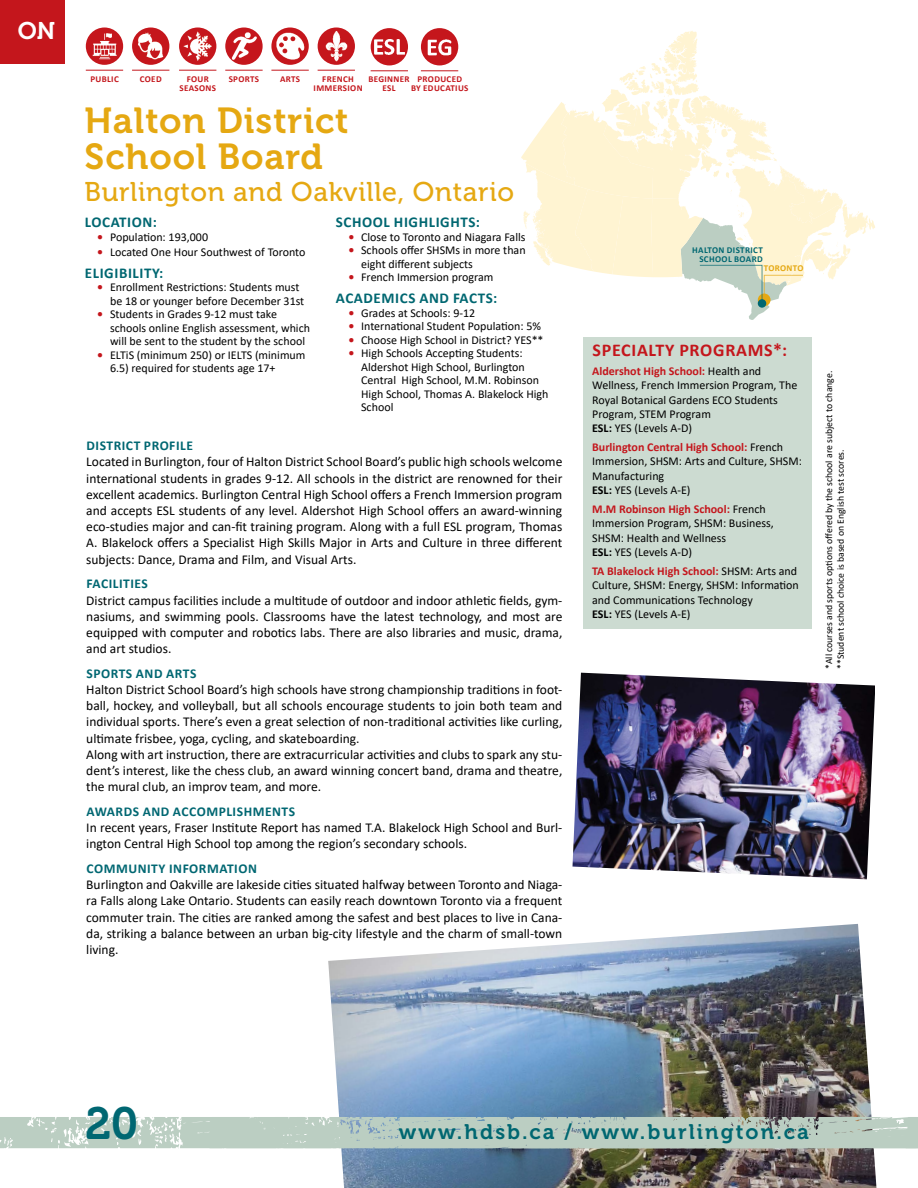
<style>
.page{position:relative;width:918px;height:1188px;background:#fff}
.page>*{position:absolute;margin:0;border:0;box-sizing:border-box;transform-origin:0 0}
.t1{font:45px "Museo 700";color:#006772}
.t2{font:36px/36px "Museo 700";letter-spacing:.025em;color:#e5a812}
.t3{font:27px "Museo 500";letter-spacing:.025em;color:#e5a812}
.t4{font:24px "Museo 700";color:#fff}
.t5{font:21px "Museo 700";letter-spacing:.1em;color:#006771}
.t6{font:700 18px "Calibri";letter-spacing:.04em;color:#c4161c}
.t7{font:700 15px "Calibri";letter-spacing:.04em;color:#006771}
.t8{font:13.5px/16.2px "Calibri";color:#000;text-align:justify}
.t9{font:700 13.5px "Calibri";letter-spacing:.04em;color:#006772}
.t10{font:12px/14.4px "Calibri";color:#000}
.t11{font:9.75px/11.7px "Calibri";color:#000}
.t12{font:700 9px/9px "Calibri";letter-spacing:.04em;color:#c4161c;text-align:center}
.t13{font:700 9px/9px "Calibri";letter-spacing:.04em;color:#006771;text-align:right}
.t14{font:700 9px "Calibri";letter-spacing:.035em;color:#e5a812}
.s1{font-weight:700;color:#c4161c}
.s2{font-weight:700}
</style>
<div class="page">
<img style="left:328px;top:924px;width:548px;height:264px">
<div style="left:0;top:0;width:64px;height:64px;background:#c4161c"></div>
<img style="left:572px;top:673px;width:303px;height:206px">
<div style="left:584px;top:338px;width:228px;height:291px;background:#ccdbd1"></div>
<svg style="left:521px;top:31px;width:354px;height:289px"></svg>
<div style="left:758px;top:299px;width:8px;height:9px;background:#006771;border-radius:50%"></div>
<img style="left:86px;top:27px;width:37px;height:38px;border-radius:19px">
<img style="left:132px;top:27px;width:37px;height:38px;border-radius:19px">
<img style="left:225px;top:27px;width:38px;height:38px;border-radius:19px">
<img style="left:271px;top:27px;width:38px;height:38px;border-radius:19px">
<img style="left:318px;top:27px;width:37px;height:38px;border-radius:19px">
<img style="left:179px;top:27px;width:37px;height:38px;border-radius:19px">
<hr style="left:86px;top:70px;width:37px;height:1px;background:#c4161c">
<hr style="left:179px;top:70px;width:37px;height:1px;background:#c4161c">
<hr style="left:132px;top:70px;width:37px;height:1px;background:#c4161c">
<hr style="left:225px;top:70px;width:38px;height:1px;background:#c4161c">
<hr style="left:271px;top:70px;width:38px;height:1px;background:#c4161c">
<hr style="left:318px;top:70px;width:37px;height:1px;background:#c4161c">
<svg style="left:0;top:1116px;width:918px;height:33px;background:#baccc2"></svg>
<img style="left:371px;top:28px;width:37px;height:37px;border-radius:19px">
<hr style="left:371px;top:70px;width:37px;height:1px;background:#c4161c">
<img style="left:421px;top:28px;width:37px;height:37px;border-radius:19px">
<hr style="left:421px;top:70px;width:37px;height:1px;background:#c4161c">
<h3 class="t4" style="left:18px;top:18px;width:39px">ON</h3>
<p class="t12" style="left:90px;top:74px;width:30px">PUBLIC</p>
<p class="t12" style="left:179px;top:74px;width:38px">FOUR<br>SEASONS</p>
<p class="t12" style="left:140px;top:74px;width:23px">COED</p>
<p class="t12" style="left:229px;top:74px;width:32px">SPORTS</p>
<p class="t12" style="left:280px;top:74px;width:22px">ARTS</p>
<p class="t12" style="left:314px;top:74px;width:50px">FRENCH<br>IMMERSION</p>
<p class="t12" style="left:368px;top:75px;width:43px">BEGINNER<br>ESL</p>
<p class="t12" style="left:411px;top:75px;width:59px">PRODUCED<br>BY EDUCATIUS</p>
<h2 class="t2" style="left:85px;top:103px;width:266px">Halton District<br>School Board</h2>
<h3 class="t3" style="left:85px;top:177px;width:431px">Burlington and Oakville, Ontario</h3>
<p class="t7" style="left:85px;top:211px;width:74px">LOCATION:</p>
<p class="t10" style="left:97px;top:230px;width:112px"><span class="s1">•</span> Population: 193,000</p>
<p class="t10" style="left:97px;top:244px;width:210px"><span class="s1">•</span> Located One Hour Southwest of Toronto</p>
<p class="t7" style="left:85px;top:262px;width:80px">ELIGIBILITY:</p>
<p class="t10" style="left:110px;top:280px;width:196px;line-height:13.5px;text-indent:-13px"><span class="s1">•</span> Enrollment Restrictions: Students must be 18 or younger before December 31st</p>
<p class="t10" style="left:110px;top:307px;width:202px;line-height:13.5px;text-indent:-13px"><span class="s1">•</span> Students in Grades 9-12 must take schools online English assessment, which will be sent to the student by the school</p>
<p class="t10" style="left:110px;top:348px;width:197px;line-height:13.5px;text-indent:-13px"><span class="s1">•</span> ELTiS (minimum 250) or IELTS (minimum<br>6.5) required for students age 17+</p>
<p class="t7" style="left:336px;top:212px;width:146px">SCHOOL HIGHLIGHTS:</p>
<p class="t10" style="left:348px;top:229px;width:179px"><span class="s1">•</span> Close to Toronto and Niagara Falls</p>
<p class="t10" style="left:361px;top:243px;width:166px;line-height:13.5px;text-indent:-13px"><span class="s1">•</span> Schools offer SHSMs in more than eight different subjects</p>
<p class="t10" style="left:348px;top:270px;width:147px"><span class="s1">•</span> French Immersion program</p>
<p class="t7" style="left:336px;top:288px;width:163px">ACADEMICS AND FACTS:</p>
<p class="t10" style="left:348px;top:305px;width:128px"><span class="s1">•</span> Grades at Schools: 9-12</p>
<p class="t10" style="left:348px;top:319px;width:194px"><span class="s1">•</span> International Student Population: 5%</p>
<p class="t10" style="left:348px;top:332px;width:197px"><span class="s1">•</span> Choose High School in District? YES**</p>
<p class="t10" style="left:361px;top:346px;width:189px;line-height:13.5px;text-indent:-13px"><span class="s1">•</span> High Schools Accepting Students:<br>Aldershot High School, Burlington<br>Central High School, M.M. Robinson<br>High School, Thomas A. Blakelock High<br>School</p>
<p class="t9" style="left:87px;top:436px;width:108px">DISTRICT PROFILE</p>
<p class="t8" style="left:86px;top:453px;width:478px">Located in Burlington, four of Halton District School Board’s public high schools welcome international students in grades 9-12. All schools in the district are renowned for their excellent academics. Burlington Central High School offers a French Immersion program and accepts ESL students of any level. Aldershot High School offers an award-winning eco-studies major and can-fit training program. Along with a full ESL program, Thomas A. Blakelock offers a Specialist High Skills Major in Arts and Culture in three different subjects: Dance, Drama and Film, and Visual Arts.</p>
<p class="t9" style="left:87px;top:574px;width:63px">FACILITIES</p>
<p class="t8" style="left:86px;top:592px;width:478px">District campus facilities include a multitude of outdoor and indoor athletic fields, gym&shy;nasiums, and swimming pools. Classrooms have the latest technology, and most are equipped with computer and robotics labs. There are also libraries and music, drama, and art studios.</p>
<p class="t9" style="left:87px;top:664px;width:111px">SPORTS AND ARTS</p>
<p class="t8" style="left:86px;top:681px;width:478px;text-align:left">Halton District School Board’s high schools have strong championship traditions in foot&shy;ball, hockey, and volleyball, but all schools encourage students to join both team and individual sports. There’s even a great selection of non-traditional activities like curling, ultimate frisbee, yoga, cycling, and skateboarding.<br>Along with art instruction, there are extracurricular activities and clubs to spark any stu&shy;dent’s interest, like the chess club, an award winning concert band, drama and theatre, the mural club, an improv team, and more.</p>
<p class="t9" style="left:87px;top:802px;width:210px">AWARDS AND ACCOMPLISHMENTS</p>
<p class="t8" style="left:86px;top:819px;width:478px">In recent years, Fraser Institute Report has named T.A. Blakelock High School and Burl&shy;ington Central High School top among the region’s secondary schools.</p>
<p class="t9" style="left:87px;top:859px;width:172px">COMMUNITY INFORMATION</p>
<p class="t8" style="left:86px;top:876px;width:478px">Burlington and Oakville are lakeside cities situated halfway between Toronto and Niaga&shy;ra Falls along Lake Ontario. Students can easily reach downtown Toronto via a frequent commuter train. The cities are ranked among the safest and best places to live in Cana&shy;da, striking a balance between an urban big-city lifestyle and the charm of small-town living.</p>
<p class="t13" style="left:692px;top:245px;width:72px">HALTON DISTRICT<br>SCHOOL BOARD</p>
<p class="t14" style="left:764px;top:262px;width:41px">TORONTO</p>
<h3 class="t6" style="left:593px;top:337px;width:196px">SPECIALTY PROGRAMS*:</h3>
<p class="t10" style="left:592px;top:363px;width:207px"><span class="s1">Aldershot High School:</span> Health and<br>Wellness, French Immersion Program, The<br>Royal Botanical Gardens ECO Students<br>Program, STEM Program<br><span class="s2">ESL:</span> YES (Levels A-D)</p>
<p class="t10" style="left:592px;top:440px;width:211px"><span class="s1">Burlington Central High School:</span> French<br>Immersion, SHSM: Arts and Culture, SHSM:<br>Manufacturing<br><span class="s2">ESL:</span> YES (Levels A-E)</p>
<p class="t10" style="left:592px;top:501px;width:183px"><span class="s1">M.M Robinson High School:</span> French<br>Immersion Program, SHSM: Business,<br>SHSM: Health and Wellness<br><span class="s2">ESL:</span> YES (Levels A-D)</p>
<p class="t10" style="left:592px;top:563px;width:208px"><span class="s1">TA Blakelock High School:</span> SHSM: Arts and Culture, SHSM: Energy, SHSM: Information and Communications Technology<br><span class="s2">ESL:</span> YES (Levels A-E)</p>
<p class="t11" style="left:823px;top:669px;width:300px;rotate:-90deg">*All courses and sports options offered by the school are subject to change. **Student school choice is based on English test scores.</p>
<h1 class="t1" style="left:85px;top:1099px;width:55px">20</h1>
<h3 class="t5" style="left:399px;top:1120px;width:411px">www.hdsb.ca / www.burlington.ca</h3>
</div>
